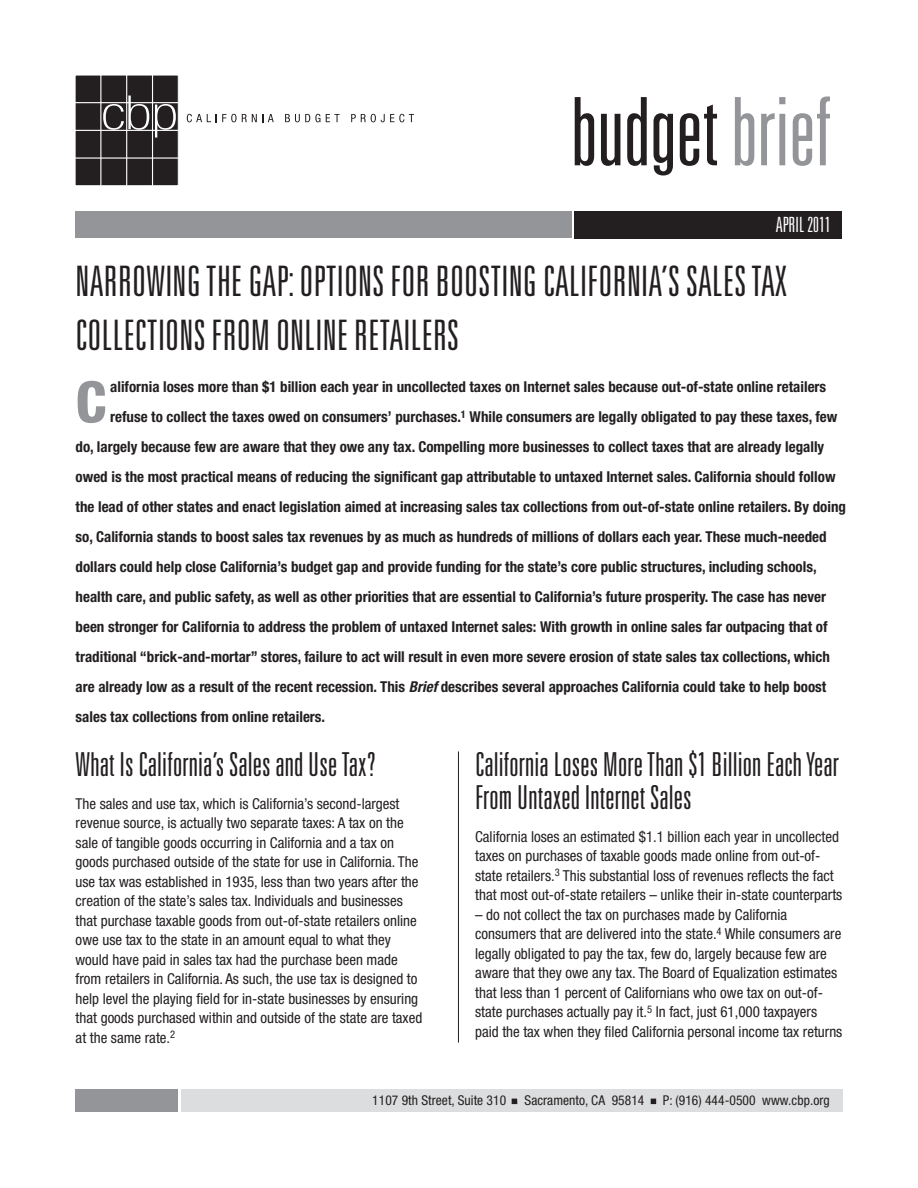
<style>
.page{position:relative;width:918px;height:1188px;background:#fff}
.page>*{position:absolute;margin:0;border:0;box-sizing:border-box;transform-origin:0 0}
.t1{font:300 ultra-condensed 94.5px "Univers";color:#231f20}
.t2{font:800 condensed 57px "Helvetica Neue";color:#939598}
.t3{font:300 ultra-condensed 42px/54px "Univers";letter-spacing:.005em;color:#231f20}
.t4{font:300 ultra-condensed 33px/33px "Univers";letter-spacing:.005em;color:#231f20}
.t5{font:300 ultra-condensed 21px "Univers";color:#fff}
.t6{font:condensed 15.15px/19.5px "Helvetica Neue";color:#231f20}
.t7{font:700 condensed 15px "Helvetica Neue";color:#231f20}
.t8{font:condensed 15px/19.5px "Helvetica Neue";color:#231f20}
.t9{font:condensed 13.5px "Helvetica Neue";letter-spacing:.005em;color:#231f20}
.s1{color:#939598}
.s2{font-style:italic}
.s3{font-family:"Myriad Pro";font-stretch:normal;font-size:9px}
</style>
<div class="page">
<div style="left:75px;top:75px;width:103px;height:111px;background:#231f20"></div>
<div style="left:75px;top:74px;width:104px;height:112px;border:1px solid #fff"></div>
<hr style="left:75px;top:157px;width:103px;height:2px;background:#fff">
<hr style="left:75px;top:130px;width:103px;height:1px;background:#fff">
<hr style="left:75px;top:102px;width:103px;height:1px;background:#fff">
<hr style="left:152px;top:75px;width:1px;height:111px;background:#fff">
<hr style="left:126px;top:75px;width:1px;height:111px;background:#fff">
<hr style="left:100px;top:75px;width:1px;height:111px;background:#fff">
<svg style="left:103px;top:96px;width:46px;height:34px"></svg>
<svg style="left:155px;top:104px;width:21px;height:34px"></svg>
<svg style="left:187px;top:114px;width:87px;height:8px"></svg>
<svg style="left:285px;top:114px;width:35px;height:8px"></svg>
<svg style="left:326px;top:114px;width:14px;height:8px"></svg>
<svg style="left:351px;top:114px;width:63px;height:8px"></svg>
<div style="left:181px;top:1089px;width:661px;height:23px;background:#dcddde"></div>
<div style="left:75px;top:1089px;width:102px;height:23px;background:#939598"></div>
<div style="left:574px;top:211px;width:268px;height:27px;background:#231f20"></div>
<div style="left:76px;top:211px;width:496px;height:27px;background:#939598"></div>
<hr style="left:458px;top:751px;width:1px;height:292px;background:#231f20">
<svg style="left:651px;top:1099px;width:5px;height:5px"></svg>
<svg style="left:512px;top:1099px;width:5px;height:5px"></svg>
<h1 class="t1" style="left:571px;top:97px;width:262px">budget <span class="s1">brief</span></h1>
<h3 class="t5" style="left:776px;top:217px;width:56px">APRIL 2011</h3>
<h3 class="t5" style="left:782px;top:218px;width:53px">JUNE 2005</h3>
<h3 class="t3" style="left:76px;top:256px;width:713px">NARROWING THE GAP: OPTIONS FOR BOOSTING CALIFORNIA’S SALES TAX<br>COLLECTIONS FROM ONLINE RETAILERS</h3>
<h2 class="t2" style="left:76px;top:382px;width:32px">C</h2>
<p class="t7" style="left:110px;top:382px;width:718px">alifornia loses more than $1 billion each year in uncollected taxes on Internet sales because out-of-state online retailers</p>
<p class="t7" style="left:110px;top:412px;width:729px">refuse to collect the taxes owed on consumers’ purchases.<sup>1</sup> While consumers are legally obligated to pay these taxes, few</p>
<p class="t7" style="left:76px;top:442px;width:750px">do, largely because few are aware that they owe any tax. Compelling more businesses to collect taxes that are already legally</p>
<p class="t7" style="left:76px;top:472px;width:761px">owed is the most practical means of reducing the significant gap attributable to untaxed Internet sales. California should follow</p>
<p class="t7" style="left:76px;top:502px;width:772px">the lead of other states and enact legislation aimed at increasing sales tax collections from out-of-state online retailers. By doing</p>
<p class="t7" style="left:76px;top:532px;width:753px">so, California stands to boost sales tax revenues by as much as hundreds of millions of dollars each year. These much-needed</p>
<p class="t7" style="left:76px;top:562px;width:743px">dollars could help close California’s budget gap and provide funding for the state’s core public structures, including schools,</p>
<p class="t7" style="left:76px;top:592px;width:752px">health care, and public safety, as well as other priorities that are essential to California’s future prosperity. The case has never</p>
<p class="t7" style="left:76px;top:622px;width:753px">been stronger for California to address the problem of untaxed Internet sales: With growth in online sales far outpacing that of</p>
<p class="t7" style="left:76px;top:652px;width:756px">traditional “brick-and-mortar” stores, failure to act will result in even more severe erosion of state sales tax collections, which</p>
<p class="t7" style="left:76px;top:682px;width:752px">are already low as a result of the recent recession. This <span class="s2">Brief</span> describes several approaches California could take to help boost</p>
<p class="t7" style="left:76px;top:712px;width:251px">sales tax collections from online retailers.</p>
<h3 class="t4" style="left:76px;top:749px;width:302px">What Is California’s Sales and Use Tax?</h3>
<p class="t8" style="left:76px;top:795px;width:348px">The sales and use tax, which is California’s second-largest revenue source, is actually two separate taxes: A tax on the sale of tangible goods occurring in California and a tax on goods purchased outside of the state for use in California. The use tax was established in 1935, less than two years after the creation of the state’s sales tax. Individuals and businesses that purchase taxable goods from out-of-state retailers online owe use tax to the state in an amount equal to what they would have paid in sales tax had the purchase been made from retailers in California. As such, the use tax is designed to help level the playing field for in-state businesses by ensuring that goods purchased within and outside of the state are taxed at the same rate.<sup>2</sup></p>
<h3 class="t4" style="left:475px;top:749px;width:366px">California Loses More Than $1 Billion Each Year<br>From Untaxed Internet Sales</h3>
<p class="t6" style="left:475px;top:828px;width:369px">California loses an estimated $1.1 billion each year in uncollected taxes on purchases of taxable goods made online from out-of&shy;state retailers.<sup>3</sup> This substantial loss of revenues reflects the fact that most out-of-state retailers – unlike their in-state counterparts</p>
<p class="t6" style="left:475px;top:906px;width:369px">– do not collect the tax on purchases made by California consumers that are delivered into the state.<sup>4</sup> While consumers are legally obligated to pay the tax, few do, largely because few are aware that they owe any tax. The Board of Equalization estimates that less than 1 percent of Californians who owe tax on out-of&shy;state purchases actually pay it.<sup>5</sup> In fact, just 61,000 taxpayers paid the tax when they filed California personal income tax returns</p>
<p class="t9" style="left:372px;top:1096px;width:459px">1107 9th Street, Suite 310 <span class="s3">n</span> Sacramento, CA 95814 <span class="s3">n</span> P: (916) 444-0500 www.cbp.org</p>
</div>
